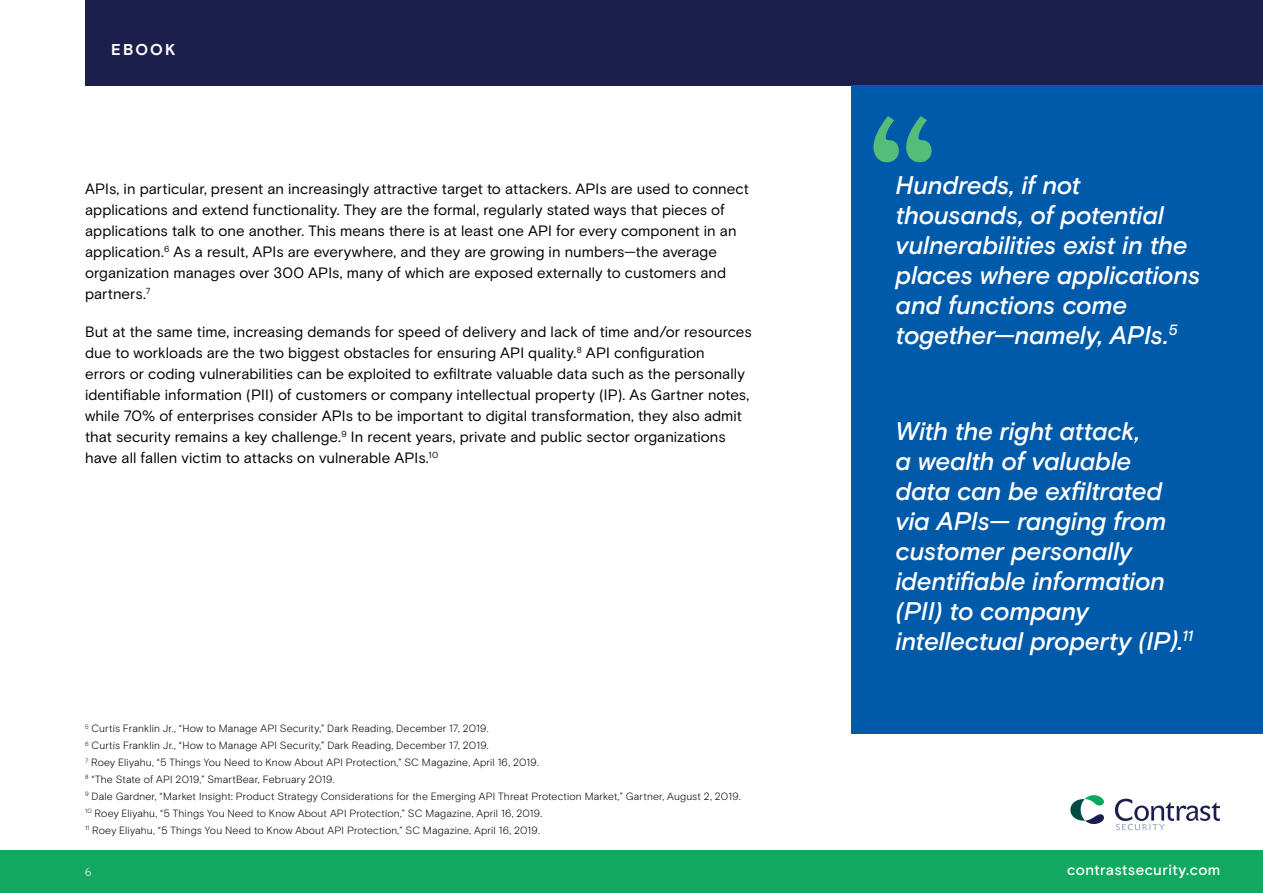
<style>
.page{position:relative;width:1263px;height:893px;background:#fff}
.page>*{position:absolute;margin:0;border:0;box-sizing:border-box;transform-origin:0 0}
.t1{font:italic 500 25.5px/30px "Basis Grotesque Pro";letter-spacing:-.01em;color:#fff}
.t2{font:700 15.75px "Basis Grotesque Pro";letter-spacing:.13em;color:#fff}
.t3{font:15px/21px "Basis Grotesque Pro";color:#000}
.t4{font:500 15px "Basis Grotesque Pro";letter-spacing:.025em;color:#fff}
.t5{font:12px "Simula";color:#ebeced}
.t6{font:300 10.5px/16.8px "Basis Grotesque Pro";letter-spacing:.015em;color:#000}
</style>
<div class="page">
<div style="left:86px;top:0;width:1177px;height:85px;background:#1c1f4b"></div>
<div style="left:0;top:850px;width:1263px;height:43px;background:#13a85f"></div>
<svg style="left:1115px;top:799px;width:104px;height:31px"></svg>
<svg style="left:1071px;top:795px;width:33px;height:29px"></svg>
<div style="left:851px;top:85px;width:412px;height:648px;background:#005aaa"></div>
<svg style="left:873px;top:116px;width:58px;height:46px"></svg>
<p class="t2" style="left:111px;top:40px;width:66px">EBOOK</p>
<p class="t3" style="left:85px;top:179px;width:665px">APIs, in particular, present an increasingly attractive target to attackers. APIs are used to connect applications and extend functionality. They are the formal, regularly stated ways that pieces of applications talk to one another. This means there is at least one API for every component in an application.<sup>6</sup> As a result, APIs are everywhere, and they are growing in numbers—the average organization manages over 300 APIs, many of which are exposed externally to customers and partners.<sup>7</sup></p>
<p class="t3" style="left:85px;top:322px;width:668px">But at the same time, increasing demands for speed of delivery and lack of time and/or resources due to workloads are the two biggest obstacles for ensuring API quality.<sup>8</sup> API configuration<br>errors or coding vulnerabilities can be exploited to exfiltrate valuable data such as the personally identifiable information (PII) of customers or company intellectual property (IP). As Gartner notes, while 70% of enterprises consider APIs to be important to digital transformation, they also admit that security remains a key challenge.<sup>9</sup> In recent years, private and public sector organizations have all fallen victim to attacks on vulnerable APIs.<sup>10</sup></p>
<p class="t6" style="left:85px;top:720px;width:657px"><sup>5</sup> Curtis Franklin Jr., “How to Manage API Security,” Dark Reading, December 17, 2019.<br><sup>6</sup> Curtis Franklin Jr., “How to Manage API Security,” Dark Reading, December 17, 2019.<br><sup>7</sup> Roey Eliyahu, “5 Things You Need to Know About API Protection,” SC Magazine, April 16, 2019.<br><sup>8</sup> “The State of API 2019,” SmartBear, February 2019.<br><sup>9</sup> Dale Gardner, “Market Insight: Product Strategy Considerations for the Emerging API Threat Protection Market,” Gartner, August 2, 2019.<br><sup>10</sup> Roey Eliyahu, “5 Things You Need to Know About API Protection,” SC Magazine, April 16, 2019.<br><sup>11</sup> Roey Eliyahu, “5 Things You Need to Know About API Protection,” SC Magazine, April 16, 2019.</p>
<h1 class="t1" style="left:895px;top:171px;width:306px">Hundreds, if not thousands, of potential vulnerabilities exist in the places where applications and functions come together—namely, APIs.<sup>5</sup></h1>
<h1 class="t1" style="left:895px;top:417px;width:299px">With the right attack,<br>a wealth of valuable<br>data can be exfiltrated via APIs— ranging from customer personally identifiable information (PII) to company intellectual property (IP).<sup>11</sup></h1>
<p class="t5" style="left:85px;top:864px;width:8px">6</p>
<p class="t4" style="left:1067px;top:861px;width:155px">contrastsecurity.com</p>
</div>
